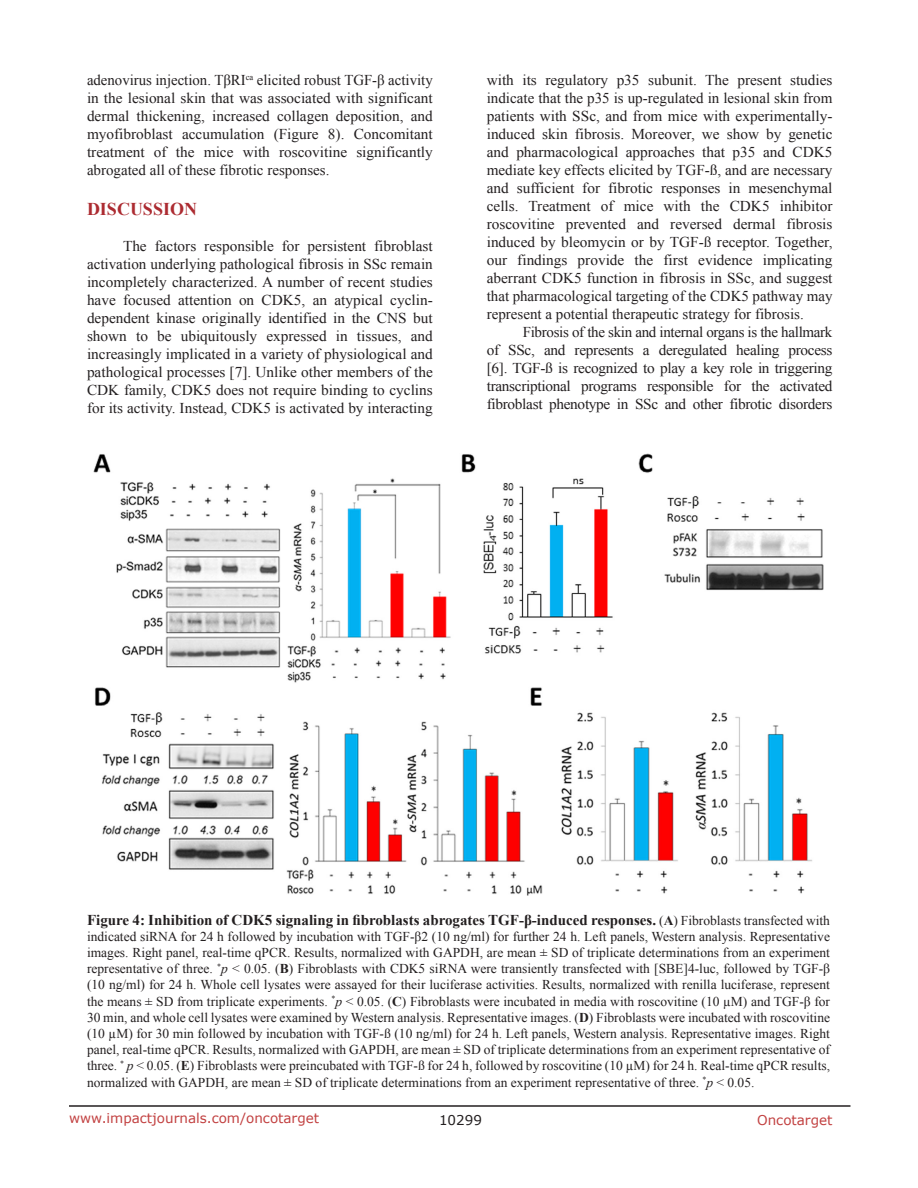
<style>
.page{position:relative;width:918px;height:1188px;background:#fff}
.page>*{position:absolute;margin:0;border:0;box-sizing:border-box;transform-origin:0 0}
.Heading{font:700 18px "Times New Roman";color:#ac2b31}
.BodyText{font:15px/18px "Times New Roman";color:#231f20;text-align:justify}
.Figuretrx{font:700 15px "Times New Roman";color:#231f20}
.Figuretrx-2{font:13.5px/16.2px "Times New Roman";color:#231f20;text-align:justify}
.t1{font:13.5px "Verdana";color:#c24141}
.t2{font:13.5px "Verdana";color:#231f20}
.s1{font-weight:400;font-size:13.5px}
.s2{font-size:13.5px}
.s3{font-style:italic}
.s4{font-weight:700}
</style>
<div class="page">
<hr style="left:69px;top:1105px;width:781px;height:2px;background:#231f20">
<img style="left:94px;top:453px;width:729px;height:442px">
<p class="BodyText" style="left:87px;top:71px;width:347px">adenovirus injection. TβRI<sup>ca</sup> elicited robust TGF-β activity in the lesional skin that was associated with significant dermal thickening, increased collagen deposition, and myofibroblast accumulation (Figure 8). Concomitant treatment of the mice with roscovitine significantly abrogated all of these fibrotic responses.</p>
<p class="Heading" style="left:87px;top:197px;width:112px">DISCUSSION</p>
<p class="BodyText" style="left:87px;top:237px;width:347px;text-indent:36px">The factors responsible for persistent fibroblast activation underlying pathological fibrosis in SSc remain incompletely characterized. A number of recent studies have focused attention on CDK5, an atypical cyclin&shy;dependent kinase originally identified in the CNS but shown to be ubiquitously expressed in tissues, and increasingly implicated in a variety of physiological and pathological processes [7]. Unlike other members of the CDK family, CDK5 does not require binding to cyclins for its activity. Instead, CDK5 is activated by interacting</p>
<p class="BodyText" style="left:487px;top:71px;width:347px">with its regulatory p35 subunit. The present studies indicate that the p35 is up-regulated in lesional skin from patients with SSc, and from mice with experimentally&shy;induced skin fibrosis. Moreover, we show by genetic and pharmacological approaches that p35 and CDK5 mediate key effects elicited by TGF-ß, and are necessary and sufficient for fibrotic responses in mesenchymal cells. Treatment of mice with the CDK5 inhibitor roscovitine prevented and reversed dermal fibrosis induced by bleomycin or by TGF-ß receptor. Together, our findings provide the first evidence implicating aberrant CDK5 function in fibrosis in SSc, and suggest that pharmacological targeting of the CDK5 pathway may represent a potential therapeutic strategy for fibrosis.</p>
<p class="BodyText" style="left:487px;top:323px;width:347px;text-indent:36px">Fibrosis of the skin and internal organs is the hallmark of SSc, and represents a deregulated healing process [6]. TGF-ß is recognized to play a key role in triggering transcriptional programs responsible for the activated fibroblast phenotype in SSc and other fibrotic disorders</p>
<p class="Figuretrx" style="left:87px;top:909px;width:745px">Figure 4: Inhibition of CDK5 signaling in fibroblasts abrogates TGF-β-induced responses. <span class="s1">(</span><span class="s2">A</span><span class="s1">) Fibroblasts transfected with</span></p>
<p class="Figuretrx-2" style="left:87px;top:928px;width:745px">indicated siRNA for 24 h followed by incubation with TGF-β2 (10 ng/ml) for further 24 h. Left panels, Western analysis. Representative images. Right panel, real-time qPCR. Results, normalized with GAPDH, are mean ± SD of triplicate determinations from an experiment representative of three. <sup>*</sup><span class="s3">p</span> &lt; 0.05. (<span class="s4">B</span>) Fibroblasts with CDK5 siRNA were transiently transfected with [SBE]4-luc, followed by TGF-β (10 ng/ml) for 24 h. Whole cell lysates were assayed for their luciferase activities. Results, normalized with renilla luciferase, represent the means ± SD from triplicate experiments. <sup>*</sup><span class="s3">p</span> &lt; 0.05. (<span class="s4">C</span>) Fibroblasts were incubated in media with roscovitine (10 µM) and TGF-β for 30 min, and whole cell lysates were examined by Western analysis. Representative images. (<span class="s4">D</span>) Fibroblasts were incubated with roscovitine (10 µM) for 30 min followed by incubation with TGF-ß (10 ng/ml) for 24 h. Left panels, Western analysis. Representative images. Right panel, real-time qPCR. Results, normalized with GAPDH, are mean ± SD of triplicate determinations from an experiment representative of three. <sup>*</sup> <span class="s3">p</span> &lt; 0.05. (<span class="s4">E</span>) Fibroblasts were preincubated with TGF-ß for 24 h, followed by roscovitine (10 µM) for 24 h. Real-time qPCR results, normalized with GAPDH, are mean ± SD of triplicate determinations from an experiment representative of three. <sup>*</sup><span class="s3">p</span> &lt; 0.05.</p>
<p class="t1" style="left:69px;top:1109px;width:252px">www.impactjournals.com/oncotarget</p>
<p class="t2" style="left:439px;top:1111px;width:44px">10299</p>
<p class="t1" style="left:757px;top:1111px;width:77px">Oncotarget</p>
</div>
